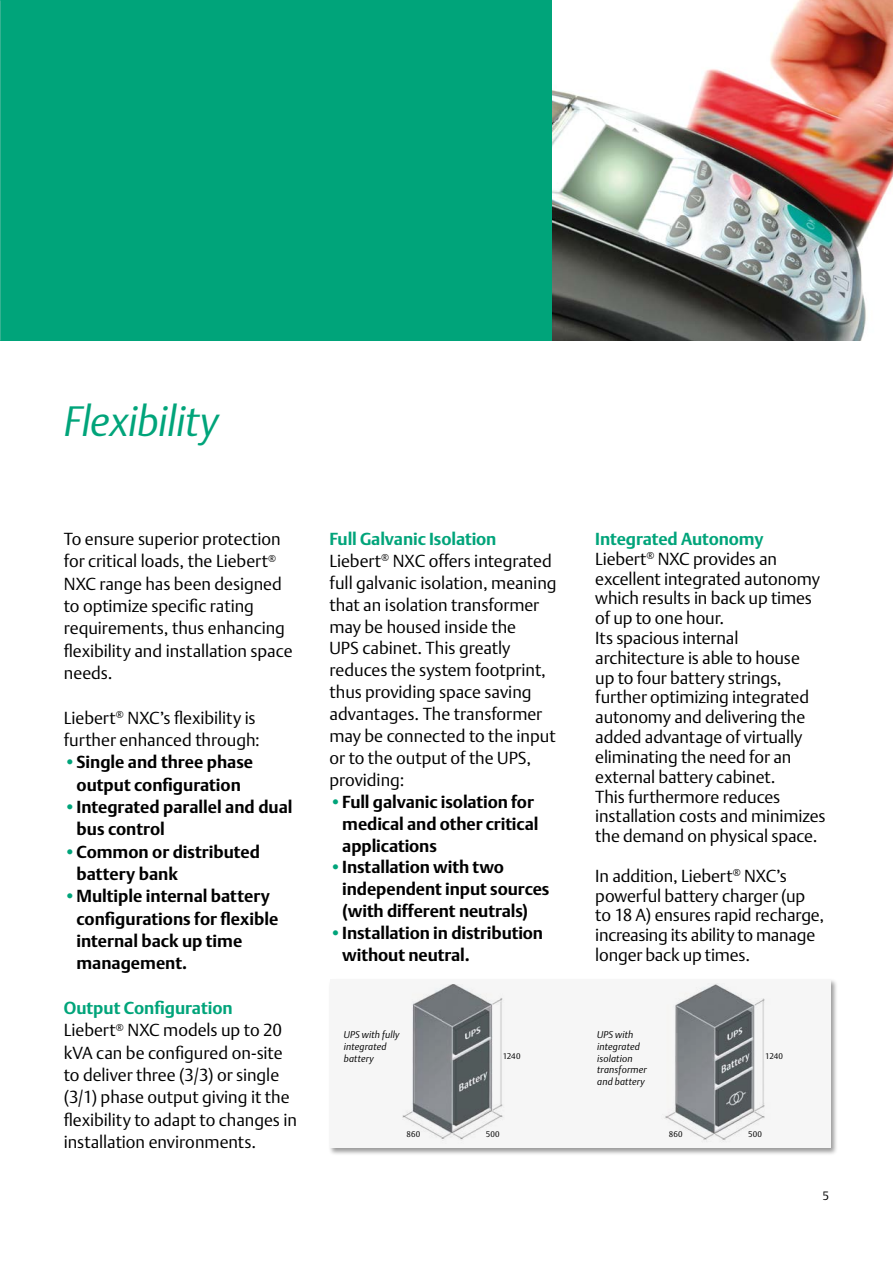
<style>
.page{position:relative;width:893px;height:1263px;background:#fff}
.page>*{position:absolute;margin:0;border:0;box-sizing:border-box;transform-origin:0 0}
.t1{font:italic 42px "DTL Argo T Light";letter-spacing:-.01em;color:#00a47a}
.t2{font:17.25px/19.8px "DTL Argo T Light";letter-spacing:-.005em;color:#000}
.t3{font:700 17.25px/22.4px "DTL Argo T";letter-spacing:-.005em;color:#000}
.t4{font:700 17.25px "DTL Argo T";letter-spacing:-.005em;color:#00a47a}
.t5{font:12px "DTL Argo T Light";color:#000}
.t6{font:italic 9.75px/11.7px "DTL Argo T Light";letter-spacing:.02em;color:#000}
.t7{font:8.1px "DTL Argo T Light";letter-spacing:.01em;color:#000}
.s1{font-family:"DTL Argo T Light";font-weight:400;color:#00a47a}
</style>
<div class="page">
<div style="left:0;top:0;width:893px;height:340px;background:#00a47a"></div>
<img style="left:553px;top:0;width:340px;height:340px">
<div style="left:328px;top:978px;width:510px;height:178px;background:#000;opacity:.4"></div>
<svg style="left:330px;top:980px;width:500px;height:168px;fill:#f6f6f6"></svg>
<p class="t1" style="left:64px;top:396px;width:156px">Flexibility</p>
<p class="t2" style="left:64px;top:527px;width:230px;line-height:22.4px">To ensure superior protection for critical loads, the Liebert<sup>®<br></sup>NXC range has been designed to optimize specific rating requirements, thus enhancing flexibility and installation space needs.</p>
<p class="t2" style="left:64px;top:706px;width:198px;line-height:22.4px">Liebert<sup>®</sup> NXC’s flexibility is further enhanced through:</p>
<p class="t3" style="left:64px;top:751px;width:191px;text-align:center"><span class="s1">•</span>Single and three phase output configuration</p>
<p class="t3" style="left:77px;top:796px;width:217px;text-indent:-13px"><span class="s1">•</span>Integrated parallel and dual bus control</p>
<p class="t3" style="left:77px;top:840px;width:185px;text-indent:-13px"><span class="s1">•</span>Common or distributed battery bank</p>
<p class="t3" style="left:77px;top:885px;width:203px;text-indent:-13px"><span class="s1">•</span>Multiple internal battery configurations for flexible internal back up time management.</p>
<p class="t4" style="left:64px;top:998px;width:170px">Output Configuration</p>
<p class="t2" style="left:64px;top:1019px;width:235px;line-height:22.4px">Liebert<sup>®</sup> NXC models up to 20 kVA can be configured on-site to deliver three (3/3) or single (3/1) phase output giving it the flexibility to adapt to changes in installation environments.</p>
<p class="t4" style="left:330px;top:528px;width:168px">Full Galvanic Isolation</p>
<p class="t2" style="left:330px;top:550px;width:229px;line-height:21.9px">Liebert<sup>®</sup> NXC offers integrated full galvanic isolation, meaning that an isolation transformer may be housed inside the<br>UPS cabinet. This greatly reduces the system footprint, thus providing space saving advantages. The transformer may be connected to the input or to the output of the UPS, providing:</p>
<p class="t3" style="left:342px;top:790px;width:198px;line-height:21.9px;text-indent:-13px"><span class="s1">•</span>Full galvanic isolation for medical and other critical applications</p>
<p class="t3" style="left:342px;top:856px;width:209px;line-height:21.9px;text-indent:-13px"><span class="s1">•</span>Installation with two independent input sources (with different neutrals)</p>
<p class="t3" style="left:342px;top:922px;width:202px;line-height:21.9px;text-indent:-13px"><span class="s1">•</span>Installation in distribution without neutral.</p>
<p class="t4" style="left:595px;top:528px;width:170px">Integrated Autonomy</p>
<p class="t2" style="left:595px;top:549px;width:226px">Liebert<sup>®</sup> NXC provides an excellent integrated autonomy which results in back up times of up to one hour.</p>
<p class="t2" style="left:595px;top:628px;width:215px">Its spacious internal architecture is able to house up to four battery strings, further optimizing integrated autonomy and delivering the added advantage of virtually eliminating the need for an external battery cabinet.</p>
<p class="t2" style="left:595px;top:786px;width:232px">This furthermore reduces installation costs and minimizes the demand on physical space.</p>
<p class="t2" style="left:595px;top:866px;width:230px">In addition, Liebert<sup>®</sup> NXC’s powerful battery charger (up to 18 A) ensures rapid recharge, increasing its ability to manage longer back up times.</p>
<p class="t6" style="left:344px;top:1029px;width:57px">UPS with fully integrated battery</p>
<p class="t6" style="left:597px;top:1029px;width:51px">UPS with integrated isolation transformer and battery</p>
<p class="t7" style="left:503px;top:1051px;width:19px">1240</p>
<p class="t7" style="left:407px;top:1130px;width:15px">860</p>
<p class="t7" style="left:486px;top:1130px;width:15px">500</p>
<p class="t7" style="left:765px;top:1051px;width:19px">1240</p>
<p class="t7" style="left:669px;top:1130px;width:15px">860</p>
<p class="t7" style="left:748px;top:1130px;width:15px">500</p>
<p class="t5" style="left:822px;top:1188px;width:8px">5</p>
</div>
